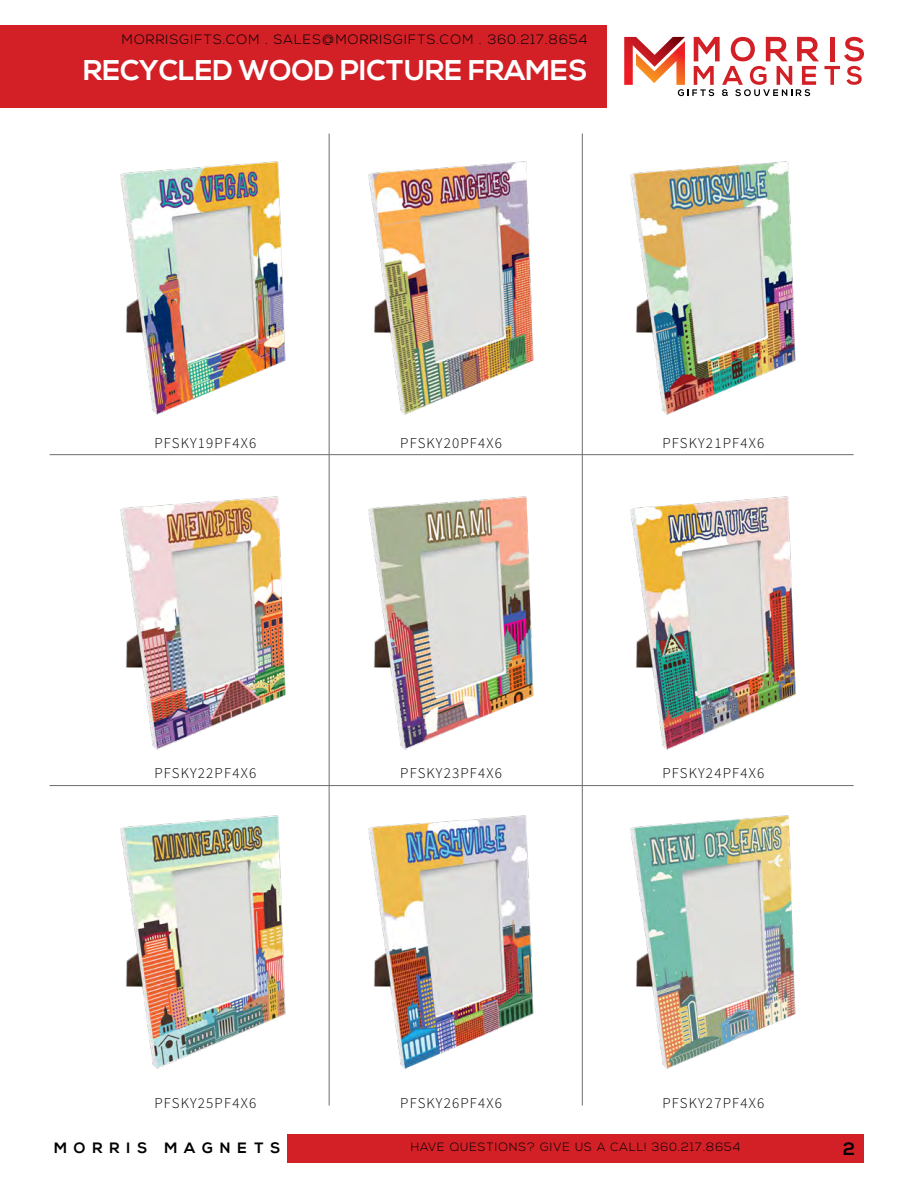
<style>
.page{position:relative;width:918px;height:1188px;background:#fff}
.page>*{position:absolute;margin:0;border:0;box-sizing:border-box;transform-origin:0 0}
.t1{font:700 28.5px "Nexa";color:#fff}
.t2{font:700 18px "Nexa";color:#000}
.t3{font:300 15px "Source Sans Pro";letter-spacing:.08em;color:#000}
.t4{font:700 15px "Nexa";letter-spacing:.46em;color:#000}
.t5{font:300 13.5px "Nexa";letter-spacing:.08em;color:#000}
.t6{font:300 12px "Nexa";letter-spacing:.08em;color:#000}
</style>
<div class="page">
<div style="left:0;top:26px;width:607px;height:82px;background:#d32027"></div>
<div style="left:287px;top:1134px;width:577px;height:28px;background:#d32027"></div>
<svg style="left:624px;top:37px;width:240px;height:59px"></svg>
<img style="left:120px;top:496px;width:166px;height:254px">
<img style="left:120px;top:161px;width:166px;height:254px">
<img style="left:120px;top:815px;width:166px;height:254px">
<img style="left:328px;top:484px;width:206px;height:277px">
<img style="left:581px;top:484px;width:215px;height:277px">
<img style="left:328px;top:149px;width:206px;height:276px">
<img style="left:581px;top:149px;width:215px;height:276px">
<img style="left:328px;top:803px;width:206px;height:277px">
<img style="left:581px;top:803px;width:215px;height:277px">
<hr style="left:582px;top:134px;width:1px;height:972px;background:#6d6e71">
<hr style="left:329px;top:134px;width:1px;height:972px;background:#6d6e71">
<hr style="left:50px;top:454px;width:804px;height:1px;background:#6d6e71">
<hr style="left:50px;top:785px;width:804px;height:1px;background:#6d6e71">
<p class="t5" style="left:122px;top:31px;width:467px">MORRISGIFTS.COM . SALES@MORRISGIFTS.COM . 360.217.8654</p>
<h1 class="t1" style="left:83px;top:54px;width:506px">RECYCLED WOOD PICTURE FRAMES</h1>
<p class="t3" style="left:154px;top:433px;width:103px">PFSKY19PF4X6</p>
<p class="t3" style="left:400px;top:433px;width:103px">PFSKY20PF4X6</p>
<p class="t3" style="left:662px;top:433px;width:103px">PFSKY21PF4X6</p>
<p class="t3" style="left:154px;top:764px;width:103px">PFSKY22PF4X6</p>
<p class="t3" style="left:400px;top:764px;width:103px">PFSKY23PF4X6</p>
<p class="t3" style="left:662px;top:764px;width:103px">PFSKY24PF4X6</p>
<p class="t3" style="left:154px;top:1094px;width:103px">PFSKY25PF4X6</p>
<p class="t4" style="left:54px;top:1139px;width:228px">MORRIS MAGNETS</p>
<p class="t3" style="left:400px;top:1094px;width:103px">PFSKY26PF4X6</p>
<p class="t3" style="left:662px;top:1094px;width:103px">PFSKY27PF4X6</p>
<p class="t6" style="left:411px;top:1140px;width:331px">HAVE QUESTIONS? GIVE US A CALL! 360.217.8654</p>
<p class="t2" style="left:843px;top:1139px;width:13px">2</p>
</div>
